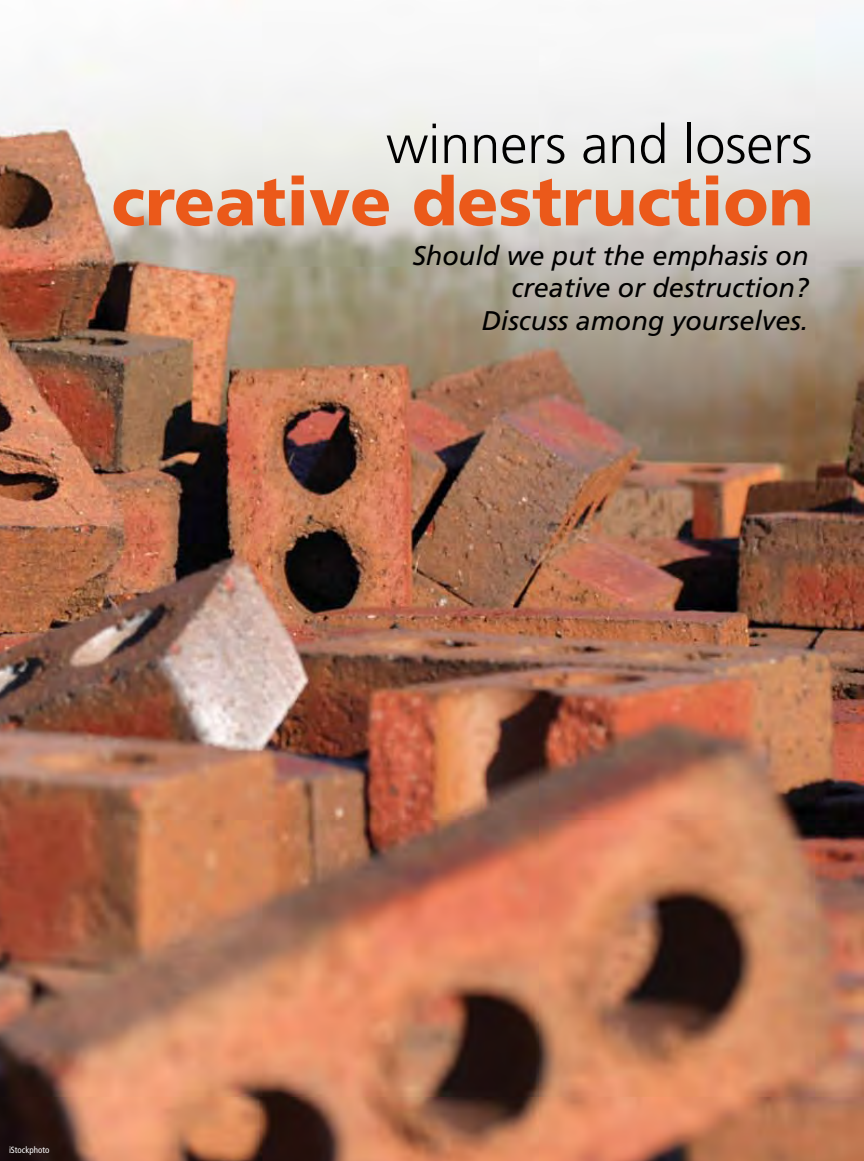
<style>
.page{position:relative;width:864px;height:1161px;background:#fff}
.page>*{position:absolute;margin:0;border:0;box-sizing:border-box;transform-origin:0 0}
.t1{font:900 67.5px "Frutiger";color:#eb591a}
.t2{font:300 54px "Frutiger";color:#000}
.t3{font:italic 27px/32.4px "Frutiger";color:#000;text-align:right}
.t4{font:condensed 9px "Frutiger";color:#fff}
</style>
<div class="page">
<img style="left:0;top:0;width:864px;height:1161px">
<h2 class="t2" style="left:386px;top:114px;width:428px">winners and losers</h2>
<h1 class="t1" style="left:111px;top:161px;width:704px">creative destruction</h1>
<p class="t3" style="left:412px;top:240px;width:398px">Should we put the emphasis on creative or destruction?<br>Discuss among yourselves.</p>
<p class="t4" style="left:9px;top:1144px;width:42px">iStockphoto</p>
</div>
